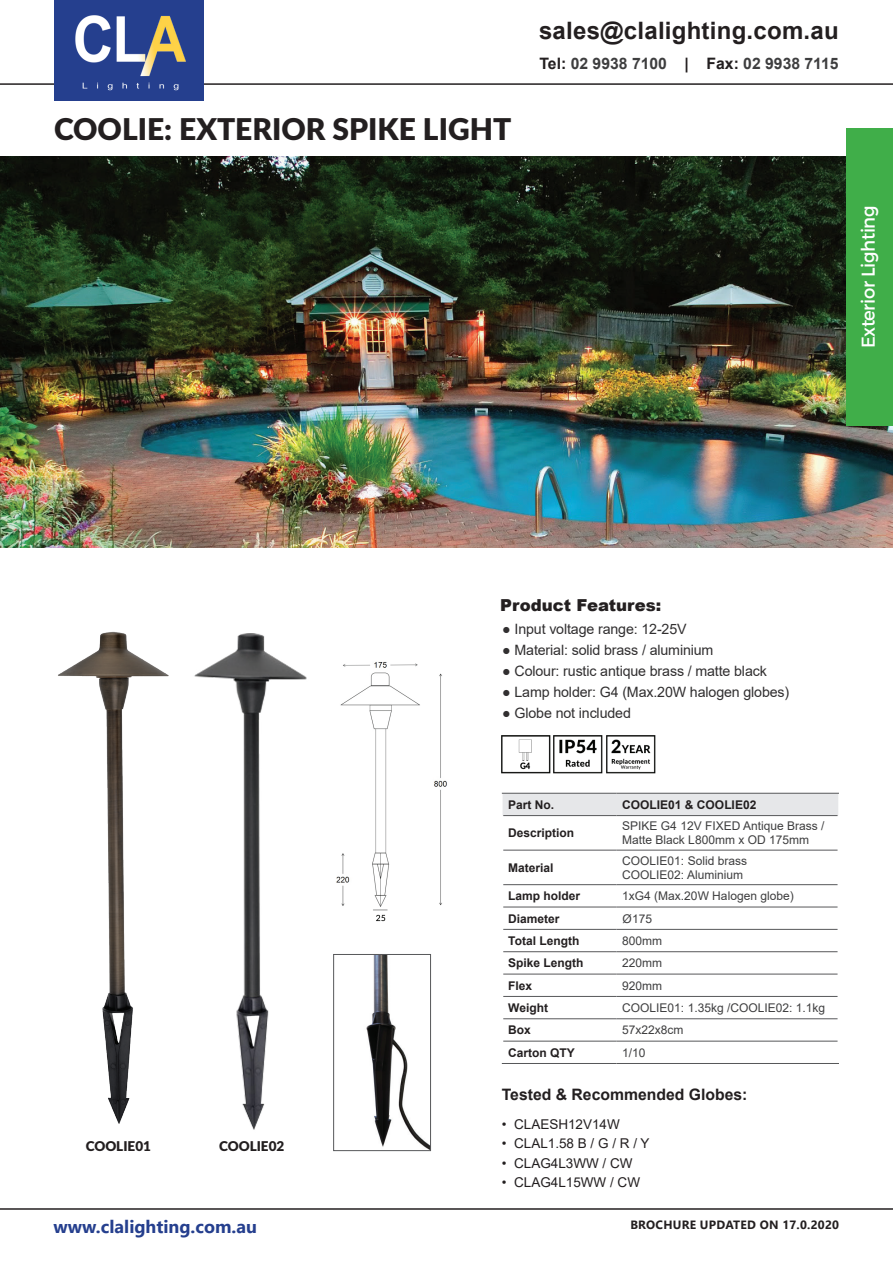
<style>
.page{position:relative;width:893px;height:1263px;background:#fff}
.page>*{position:absolute;margin:0;border:0;box-sizing:border-box;transform-origin:0 0}
.t1{font:900 30px "Lato";color:#231f20}
.t2{font:700 24px "Arial";letter-spacing:.01em;color:#231f20}
.t3{font:18.9px "Argentum Sans";letter-spacing:-.025em;color:#fff;scale:.95 1}
.t4{font:700 18px "Segoe UI";color:#253f8e}
.t5{font:900 16.5px "Arial";color:#231f20}
.t6{font:700 15.75px "Arial";color:#3e3e3f}
.t7{font:700 15.75px "Arial";color:#231f20}
.t8{font:14.25px "Arial";letter-spacing:-.01em;color:#312f30}
.t9{font:13.5px "Arial";color:#231f20}
.t10{font:900 13.5px "Lato";color:#231f20}
.t11{font:12px/14.4px "Arial";color:#3e3e3f}
.t12{font:700 12px "Arial";color:#231f20}
.t13{font:700 12px "Segoe UI";letter-spacing:.02em;color:#231f20}
.s1{color:#231f20}
</style>
<div class="page">
<img style="left:0;top:157px;width:893px;height:391px">
<hr style="left:0;top:83px;width:893px;height:2px;background:#231f20">
<div style="left:54px;top:0;width:149px;height:101px;background:#253f8e"></div>
<img style="left:75px;top:15px;width:111px;height:76px">
<hr style="left:0;top:1208px;width:893px;height:2px;background:#231f20">
<div style="left:846px;top:128px;width:47px;height:298px;background:#40ae49"></div>
<img style="left:58px;top:631px;width:111px;height:493px">
<img style="left:501px;top:735px;width:45px;height:39px">
<img style="left:546px;top:735px;width:53px;height:39px">
<img style="left:599px;top:735px;width:57px;height:39px">
<div style="left:503px;top:794px;width:335px;height:21px;background:#e6e7e9"></div>
<hr style="left:502px;top:793px;width:115px;height:1px;background:#57585a">
<hr style="left:617px;top:793px;width:222px;height:1px;background:#57585a">
<hr style="left:503px;top:815px;width:114px;height:1px;background:#57585a">
<hr style="left:617px;top:815px;width:220px;height:1px;background:#57585a">
<hr style="left:503px;top:850px;width:114px;height:1px;background:#57585a">
<hr style="left:617px;top:850px;width:220px;height:1px;background:#57585a">
<hr style="left:503px;top:884px;width:114px;height:1px;background:#57585a">
<hr style="left:617px;top:884px;width:220px;height:1px;background:#57585a">
<hr style="left:503px;top:907px;width:114px;height:1px;background:#57585a">
<hr style="left:617px;top:907px;width:220px;height:1px;background:#57585a">
<hr style="left:503px;top:929px;width:114px;height:1px;background:#57585a">
<hr style="left:617px;top:929px;width:220px;height:1px;background:#57585a">
<hr style="left:503px;top:951px;width:114px;height:1px;background:#57585a">
<hr style="left:617px;top:951px;width:220px;height:1px;background:#57585a">
<hr style="left:503px;top:974px;width:114px;height:1px;background:#57585a">
<hr style="left:617px;top:974px;width:220px;height:1px;background:#57585a">
<hr style="left:503px;top:996px;width:114px;height:1px;background:#57585a">
<hr style="left:617px;top:996px;width:220px;height:1px;background:#57585a">
<hr style="left:503px;top:1018px;width:114px;height:1px;background:#57585a">
<hr style="left:617px;top:1018px;width:220px;height:1px;background:#57585a">
<hr style="left:503px;top:1041px;width:114px;height:1px;background:#57585a">
<hr style="left:617px;top:1041px;width:220px;height:1px;background:#57585a">
<hr style="left:502px;top:1063px;width:115px;height:1px;background:#57585a">
<hr style="left:617px;top:1063px;width:222px;height:1px;background:#57585a">
<img style="left:194px;top:633px;width:113px;height:497px">
<img style="left:336px;top:662px;width:111px;height:260px">
<img style="left:366px;top:956px;width:63px;height:193px">
<div style="left:333px;top:954px;width:98px;height:197px;border:1px solid #57585a"></div>
<h1 class="t1" style="left:54px;top:107px;width:459px">COOLIE: EXTERIOR SPIKE LIGHT</h1>
<h2 class="t2" style="left:539px;top:13px;width:301px">sales@clalighting.com.au</h2>
<h3 class="t6" style="left:539px;top:52px;width:301px"><span class="s1">Tel:</span> 02 9938 7100 <span class="s1">| Fax:</span> 02 9938 7115</h3>
<h3 class="t3" style="left:853px;top:348px;width:152px;rotate:-90deg">Exterior Lighting</h3>
<h3 class="t5" style="left:500px;top:593px;width:163px">Product Features:</h3>
<p class="t10" style="left:86px;top:1136px;width:67px">COOLIE01</p>
<p class="t10" style="left:219px;top:1136px;width:67px">COOLIE02</p>
<p class="t8" style="left:502px;top:620px;width:186px">● Input voltage range: 12-25V</p>
<p class="t8" style="left:502px;top:641px;width:213px">● Material: solid brass / aluminium</p>
<p class="t8" style="left:502px;top:662px;width:266px">● Colour: rustic antique brass / matte black</p>
<p class="t8" style="left:502px;top:683px;width:289px">● Lamp holder: G4 (Max.20W halogen globes)</p>
<p class="t8" style="left:502px;top:704px;width:130px">● Globe not included</p>
<p class="t12" style="left:508px;top:796px;width:48px">Part No.</p>
<p class="t12" style="left:622px;top:796px;width:136px">COOLIE01 &amp; COOLIE02</p>
<p class="t12" style="left:508px;top:824px;width:68px">Description</p>
<p class="t11" style="left:622px;top:818px;width:204px">SPIKE G4 12V FIXED Antique Brass /<br>Matte Black L800mm x OD 175mm</p>
<p class="t12" style="left:508px;top:859px;width:47px">Material</p>
<p class="t11" style="left:622px;top:853px;width:126px">COOLIE01: Solid brass<br>COOLIE02: Aluminium</p>
<p class="t12" style="left:508px;top:887px;width:74px">Lamp holder</p>
<p class="t11" style="left:622px;top:889px;width:173px">1xG4 (Max.20W Halogen globe)</p>
<p class="t12" style="left:508px;top:910px;width:53px">Diameter</p>
<p class="t11" style="left:622px;top:911px;width:31px">Ø175</p>
<p class="t12" style="left:508px;top:932px;width:73px">Total Length</p>
<p class="t11" style="left:622px;top:933px;width:42px">800mm</p>
<p class="t12" style="left:508px;top:954px;width:77px">Spike Length</p>
<p class="t11" style="left:622px;top:956px;width:42px">220mm</p>
<p class="t12" style="left:508px;top:977px;width:26px">Flex</p>
<p class="t11" style="left:622px;top:978px;width:42px">920mm</p>
<p class="t12" style="left:508px;top:999px;width:41px">Weight</p>
<p class="t11" style="left:622px;top:1000px;width:204px">COOLIE01: 1.35kg /COOLIE02: 1.1kg</p>
<p class="t12" style="left:508px;top:1021px;width:24px">Box</p>
<p class="t11" style="left:622px;top:1023px;width:63px">57x22x8cm</p>
<p class="t12" style="left:508px;top:1044px;width:68px">Carton QTY</p>
<p class="t11" style="left:622px;top:1045px;width:25px">1/10</p>
<h3 class="t7" style="left:502px;top:1084px;width:247px">Tested &amp; Recommended Globes:</h3>
<p class="t9" style="left:502px;top:1115px;width:120px">• CLAESH12V14W</p>
<p class="t9" style="left:502px;top:1134px;width:149px">• CLAL1.58 B / G / R / Y</p>
<p class="t9" style="left:502px;top:1154px;width:132px">• CLAG4L3WW / CW</p>
<p class="t9" style="left:502px;top:1173px;width:140px">• CLAG4L15WW / CW</p>
<h3 class="t4" style="left:54px;top:1210px;width:205px">www.clalighting.com.au</h3>
<p class="t13" style="left:630px;top:1213px;width:210px">BROCHURE UPDATED ON 17.0.2020</p>
</div>
